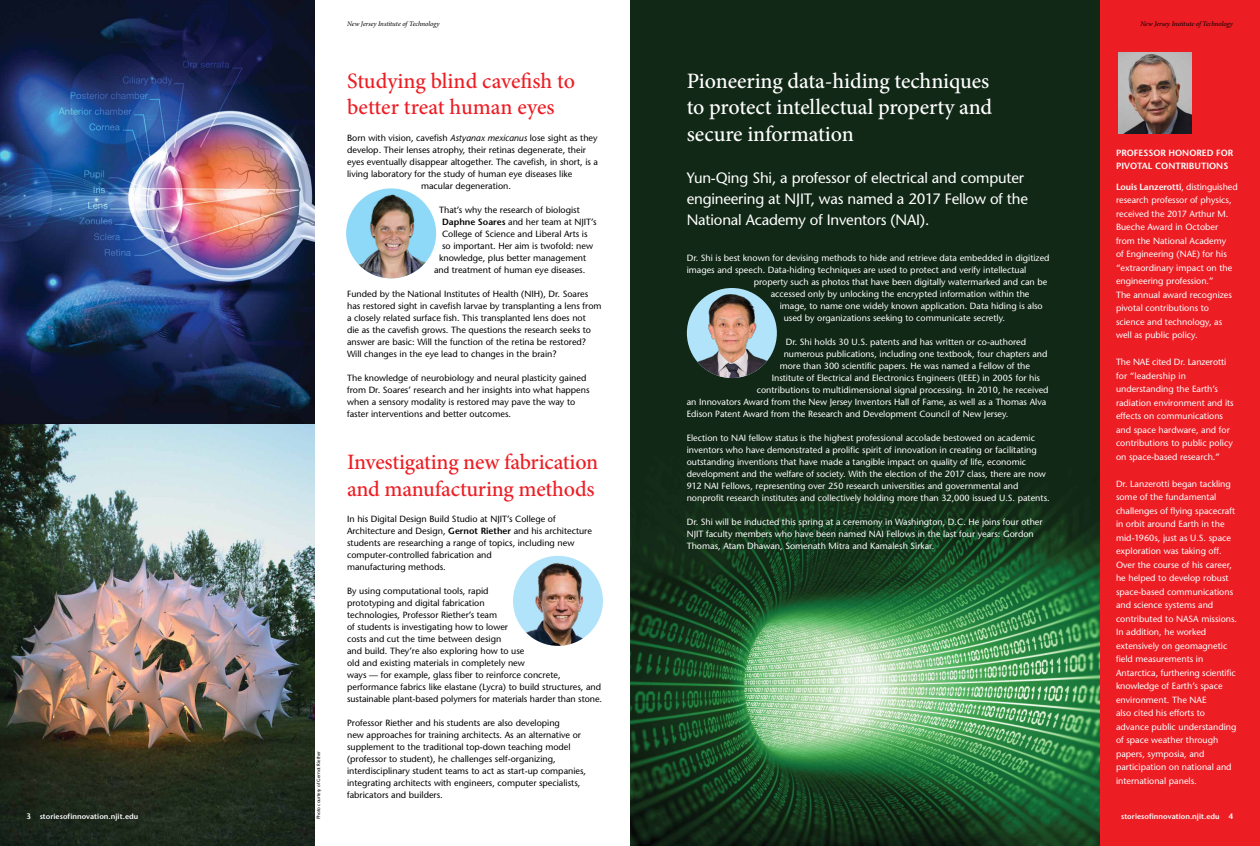
<style>
.page{position:relative;width:1260px;height:846px;background:#fff}
.page>*{position:absolute;margin:0;border:0;box-sizing:border-box;transform-origin:0 0}
.t1{font:500 22px/26.4px "Minion Pro";letter-spacing:-.01em;color:#ed1d24}
.t2{font:500 22px/26.4px "Minion Pro";letter-spacing:-.005em;color:#fff}
.t3{font:500 15px/21px "Stone Sans Std";letter-spacing:-.01em;color:#fff}
.t4{font:500 9px/13.5px "Stone Sans Std";color:#fff}
.t5{font:500 9px/12px "Stone Sans Std";color:#000}
.t6{font:600 9px/13.5px "Stone Sans Std";color:#fff}
.t7{font:600 7.5px "Stone Sans Std";letter-spacing:.005em;color:#fff}
.t8{font:italic 7px "Minion Pro";letter-spacing:-.01em;color:#000}
.t9{font:500 4.7px "Stone Sans Std";color:#000}
.s1{font-size:8px}
.s2{font-style:italic}
.s3{font-weight:600}
</style>
<div class="page">
<img style="left:630px;top:0;width:471px;height:846px">
<img style="left:0;top:424px;width:315px;height:422px">
<img style="left:0;top:0;width:315px;height:424px">
<img style="left:346px;top:188px;width:90px;height:90px;border-radius:45px">
<img style="left:513px;top:557px;width:90px;height:89px">
<div style="left:1101px;top:0;width:159px;height:846px;background:#ed1d24"></div>
<img style="left:1118px;top:53px;width:74px;height:80px">
<img style="left:687px;top:290px;width:90px;height:88px">
<p class="t7" style="left:26px;top:812px;width:113px"><span class="s1">3</span> storiesofinnovation.njit.edu</p>
<p class="t9" style="left:316px;top:819px;width:70px;rotate:-90deg">Photo courtesy of Gernot Riether</p>
<p class="t8" style="left:347px;top:19px;width:94px">New Jersey Institute of Technology</p>
<p class="t8" style="left:1141px;top:19px;width:94px">New Jersey Institute of Technology</p>
<h1 class="t1" style="left:347px;top:68px;width:230px">Studying blind cavefish to better treat human eyes</h1>
<p class="t5" style="left:347px;top:132px;width:252px">Born with vision, cavefish <span class="s2">Astyanax mexicanus</span> lose sight as they</p>
<p class="t5" style="left:347px;top:144px;width:240px">develop. Their lenses atrophy, their retinas degenerate, their</p>
<p class="t5" style="left:347px;top:156px;width:252px">eyes eventually disappear altogether. The cavefish, in short, is a</p>
<p class="t5" style="left:347px;top:168px;width:227px">living laboratory for the study of human eye diseases like</p>
<p class="t5" style="left:421px;top:180px;width:91px">macular degeneration.</p>
<p class="t5" style="left:439px;top:204px;width:142px">That’s why the research of biologist</p>
<p class="t5" style="left:442px;top:216px;width:156px"><span class="s3">Daphne Soares</span> and her team at NJIT’s</p>
<p class="t5" style="left:442px;top:228px;width:147px">College of Science and Liberal Arts is</p>
<p class="t5" style="left:442px;top:240px;width:152px">so important. Her aim is twofold: new</p>
<p class="t5" style="left:439px;top:252px;width:149px">knowledge, plus better management</p>
<p class="t5" style="left:434px;top:264px;width:153px">and treatment of human eye diseases.</p>
<p class="t5" style="left:347px;top:288px;width:256px">Funded by the National Institutes of Health (NIH), Dr. Soares has restored sight in cavefish larvae by transplanting a lens from a closely related surface fish. This transplanted lens does not<br>die as the cavefish grows. The questions the research seeks to answer are basic: Will the function of the retina be restored?<br>Will changes in the eye lead to changes in the brain?</p>
<p class="t5" style="left:347px;top:372px;width:244px">The knowledge of neurobiology and neural plasticity gained from Dr. Soares’ research and her insights into what happens when a sensory modality is restored may pave the way to faster interventions and better outcomes.</p>
<h1 class="t1" style="left:347px;top:449px;width:253px">Investigating new fabrication and manufacturing methods</h1>
<p class="t5" style="left:347px;top:513px;width:246px">In his Digital Design Build Studio at NJIT’s College of Architecture and Design, <span class="s3">Gernot Riether</span> and his architecture students are researching a range of topics, including new computer-controlled fabrication and<br>manufacturing methods.</p>
<p class="t5" style="left:347px;top:585px;width:256px">By using computational tools, rapid<br>prototyping and digital fabrication<br>technologies, Professor Riether’s team<br>of students is investigating how to lower<br>costs and cut the time between design<br>and build. They’re also exploring how to use<br>old and existing materials in completely new<br>ways — for example, glass fiber to reinforce concrete, performance fabrics like elastane (Lycra) to build structures, and sustainable plant-based polymers for materials harder than stone.</p>
<p class="t5" style="left:347px;top:717px;width:241px">Professor Riether and his students are also developing<br>new approaches for training architects. As an alternative or supplement to the traditional top-down teaching model (professor to student), he challenges self-organizing, interdisciplinary student teams to act as start-up companies, integrating architects with engineers, computer specialists, fabricators and builders.</p>
<h1 class="t2" style="left:687px;top:68px;width:307px">Pioneering data-hiding techniques to protect intellectual property and secure information</h1>
<h2 class="t3" style="left:687px;top:167px;width:343px">Yun-Qing Shi, a professor of electrical and computer engineering at NJIT, was named a 2017 Fellow of the<br>National Academy of Inventors (NAI).</h2>
<p class="t4" style="left:687px;top:251px;width:364px">Dr. Shi is best known for devising methods to hide and retrieve data embedded in digitized</p>
<p class="t4" style="left:687px;top:263px;width:341px">images and speech. Data-hiding techniques are used to protect and verify intellectual</p>
<p class="t4" style="left:754px;top:275px;width:295px">property such as photos that have been digitally watermarked and can be</p>
<p class="t4" style="left:771px;top:287px;width:260px">accessed only by unlocking the encrypted information within the</p>
<p class="t4" style="left:780px;top:299px;width:265px">image, to name one widely known application. Data hiding is also</p>
<p class="t4" style="left:784px;top:311px;width:223px">used by organizations seeking to communicate secretly.</p>
<p class="t4" style="left:786px;top:335px;width:242px">Dr. Shi holds 30 U.S. patents and has written or co-authored</p>
<p class="t4" style="left:784px;top:347px;width:265px">numerous publications, including one textbook, four chapters and</p>
<p class="t4" style="left:780px;top:359px;width:252px">more than 300 scientific papers. He was named a Fellow of the</p>
<p class="t4" style="left:772px;top:371px;width:270px">Institute of Electrical and Electronics Engineers (IEEE) in 2005 for his</p>
<p class="t4" style="left:757px;top:383px;width:293px">contributions to multidimensional signal processing. In 2010, he received</p>
<p class="t4" style="left:687px;top:395px;width:361px">an Innovators Award from the New Jersey Inventors Hall of Fame, as well as a Thomas Alva</p>
<p class="t4" style="left:687px;top:407px;width:323px">Edison Patent Award from the Research and Development Council of New Jersey.</p>
<p class="t4" style="left:687px;top:432px;width:365px;line-height:12px">Election to NAI fellow status is the highest professional accolade bestowed on academic inventors who have demonstrated a prolific spirit of innovation in creating or facilitating outstanding inventions that have made a tangible impact on quality of life, economic development and the welfare of society. With the election of the 2017 class, there are now 912 NAI Fellows, representing over 250 research universities and governmental and nonprofit research institutes and collectively holding more than 32,000 issued U.S. patents.</p>
<p class="t4" style="left:687px;top:516px;width:357px;line-height:12px">Dr. Shi will be inducted this spring at a ceremony in Washington, D.C. He joins four other<br>NJIT faculty members who have been named NAI Fellows in the last four years: Gordon<br>Thomas, Atam Dhawan, Somenath Mitra and Kamalesh Sirkar.</p>
<p class="t6" style="left:1116px;top:146px;width:119px">PROFESSOR HONORED FOR<br>PIVOTAL CONTRIBUTIONS</p>
<p class="t4" style="left:1116px;top:180px;width:123px"><span class="s3">Louis Lanzerotti</span>, distinguished research professor of physics, received the 2017 Arthur M.<br>Bueche Award in October from the National Academy<br>of Engineering (NAE) for his “extraordinary impact on the engineering profession.”<br>The annual award recognizes pivotal contributions to science and technology, as well as public policy.</p>
<p class="t4" style="left:1116px;top:355px;width:119px">The NAE cited Dr. Lanzerotti for “leadership in understanding the Earth’s radiation environment and its effects on communications and space hardware, and for contributions to public policy on space-based research.”</p>
<p class="t4" style="left:1116px;top:477px;width:123px">Dr. Lanzerotti began tackling some of the fundamental challenges of flying spacecraft in orbit around Earth in the mid-1960s, just as U.S. space exploration was taking off.<br>Over the course of his career, he helped to develop robust space-based communications and science systems and contributed to NASA missions.<br>In addition, he worked extensively on geomagnetic field measurements in<br>Antarctica, furthering scientific knowledge of Earth’s space environment. The NAE<br>also cited his efforts to advance public understanding of space weather through papers, symposia, and participation on national and international panels.</p>
<p class="t7" style="left:1121px;top:812px;width:113px">storiesofinnovation.njit.edu <span class="s1">4</span></p>
</div>
